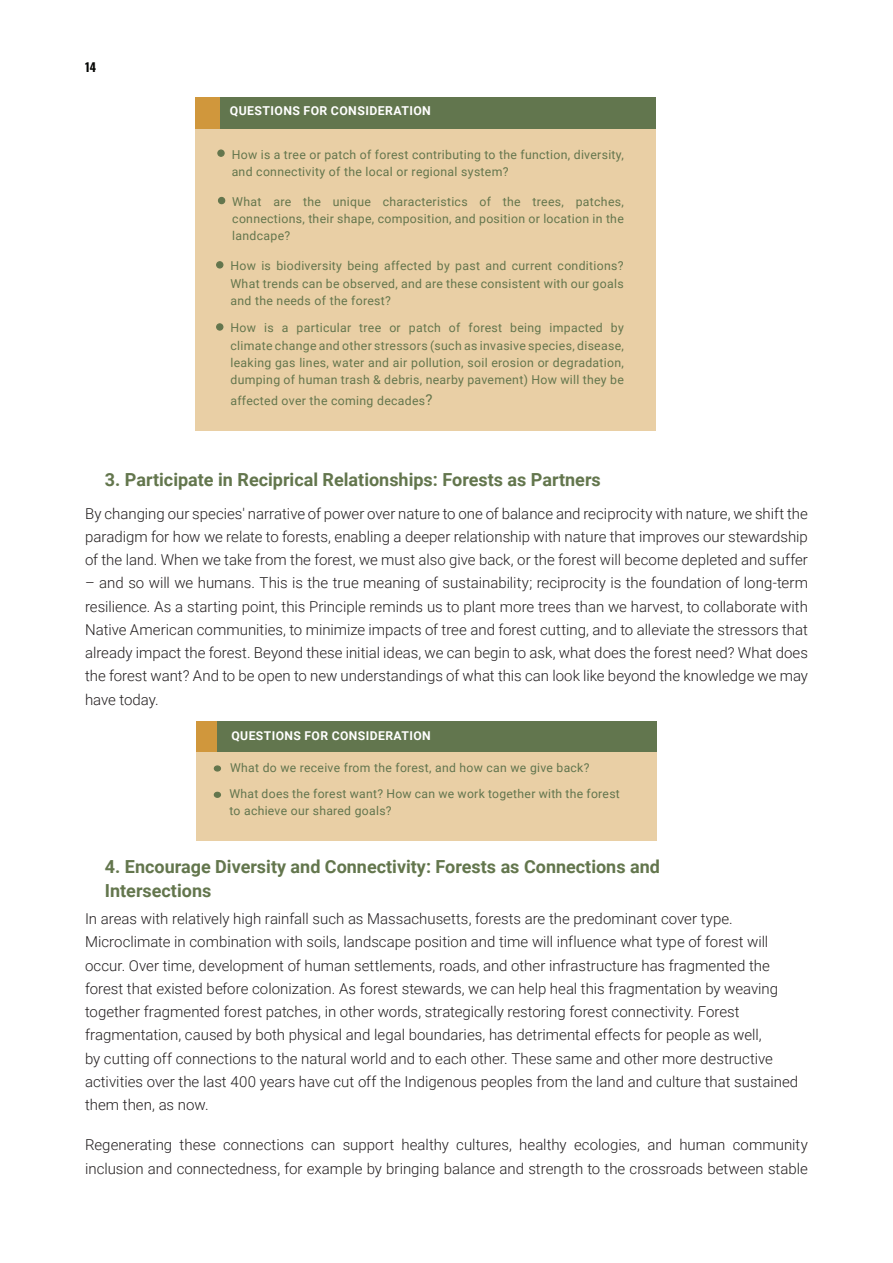
<style>
.page{position:relative;width:893px;height:1263px;background:#fff}
.page>*{position:absolute;margin:0;border:0;box-sizing:border-box;transform-origin:0 0}
.t1{font:700 18px/24px "Roboto";color:#63764d}
.Leeza_s_mastermind{font:300 15px/23.2px "Roboto";color:#231f20;text-align:justify}
.Lato_white_9{font:12.3px/17.1px "Roboto";letter-spacing:.025em;color:#64764d;text-align:justify}
.t2{font:700 12.3px "Roboto";letter-spacing:.035em;color:#fff}
.Lato_9{font:12.15px/17px "Roboto";letter-spacing:.025em;color:#62754e}
.t3{font:700 12.15px "Roboto";letter-spacing:.035em;color:#fff}
.t4{font:700 12px "Oswald";color:#040503}
.s1{font-size:15px}
</style>
<div class="page">
<div style="left:196px;top:129px;width:460px;height:302px;background:#e9cfa5"></div>
<div style="left:196px;top:98px;width:460px;height:31px;background:#62764e"></div>
<div style="left:196px;top:98px;width:24px;height:31px;background:#d0973c"></div>
<svg style="left:219px;top:151px;width:4px;height:4px"></svg>
<div style="left:217px;top:149px;width:8px;height:8px;border:1px solid #64764d;border-radius:50%"></div>
<div style="left:219px;top:197px;width:6px;height:7px;background:#63764d;border-radius:50%"></div>
<div style="left:218px;top:197px;width:7px;height:7px;border:1px solid #64764d;border-radius:50%"></div>
<svg style="left:218px;top:262px;width:5px;height:6px"></svg>
<div style="left:216px;top:261px;width:7px;height:8px;border:1px solid #64764d;border-radius:50%"></div>
<svg style="left:218px;top:324px;width:5px;height:6px"></svg>
<div style="left:216px;top:323px;width:7px;height:8px;border:1px solid #64764d;border-radius:50%"></div>
<div style="left:196px;top:751px;width:461px;height:90px;background:#e9cfa5"></div>
<div style="left:196px;top:721px;width:461px;height:30px;background:#62764e"></div>
<div style="left:196px;top:721px;width:20px;height:30px;background:#d0973c"></div>
<div style="left:214px;top:765px;width:7px;height:7px;border:1px solid #64764d;border-radius:50%"></div>
<div style="left:214px;top:792px;width:7px;height:6px;border:1px solid #64764d;border-radius:50%"></div>
<p class="t4" style="left:85px;top:61px;width:12px">14</p>
<p class="t2" style="left:230px;top:102px;width:203px">QUESTIONS FOR CONSIDERATION</p>
<p class="Lato_white_9" style="left:232px;top:145px;width:394px">How is a tree or patch of forest contributing to the function, diversity, and connectivity of the local or regional system?</p>
<p class="Lato_white_9" style="left:232px;top:193px;width:393px">What are the unique characteristics of the trees, patches, connections, their shape, composition, and position or location in the landcape?</p>
<p class="Lato_white_9" style="left:230px;top:257px;width:395px">How is biodiversity being affected by past and current conditions?<br>What trends can be observed, and are these consistent with our goals and the needs of the forest?</p>
<p class="Lato_white_9" style="left:230px;top:319px;width:395px">How is a particular tree or patch of forest being impacted by climate change and other stressors (such as invasive species, disease, leaking gas lines, water and air pollution, soil erosion or degradation, dumping of human trash &amp; debris, nearby pavement) How will they be</p>
<p class="Lato_white_9" style="left:230px;top:392px;width:204px">affected over the coming decades<span class="s1">?</span></p>
<p class="t1" style="left:105px;top:467px;width:497px">3. Participate in Reciprical Relationships: Forests as Partners</p>
<p class="Leeza_s_mastermind" style="left:85px;top:501px;width:724px">By changing our species' narrative of power over nature to one of balance and reciprocity with nature, we shift the paradigm for how we relate to forests, enabling a deeper relationship with nature that improves our stewardship of the land. When we take from the forest, we must also give back, or the forest will become depleted and suffer</p>
<p class="Leeza_s_mastermind" style="left:85px;top:571px;width:724px">– and so will we humans. This is the true meaning of sustainability; reciprocity is the foundation of long-term resilience. As a starting point, this Principle reminds us to plant more trees than we harvest, to collaborate with Native American communities, to minimize impacts of tree and forest cutting, and to alleviate the stressors that already impact the forest. Beyond these initial ideas, we can begin to ask, what does the forest need? What does the forest want? And to be open to new understandings of what this can look like beyond the knowledge we may have today.</p>
<p class="t3" style="left:231px;top:727px;width:201px">QUESTIONS FOR CONSIDERATION</p>
<p class="Lato_9" style="left:230px;top:759px;width:361px">What do we receive from the forest, and how can we give back?</p>
<p class="Lato_9" style="left:229px;top:785px;width:392px">What does the forest want? How can we work together with the forest to achieve our shared goals?</p>
<p class="t1" style="left:105px;top:854px;width:557px">4. Encourage Diversity and Connectivity: Forests as Connections and<br>Intersections</p>
<p class="Leeza_s_mastermind" style="left:85px;top:907px;width:715px;text-align:left">In areas with relatively high rainfall such as Massachusetts, forests are the predominant cover type.<br>Microclimate in combination with soils, landscape position and time will influence what type of forest will occur. Over time, development of human settlements, roads, and other infrastructure has fragmented the forest that existed before colonization. As forest stewards, we can help heal this fragmentation by weaving together fragmented forest patches, in other words, strategically restoring forest connectivity. Forest fragmentation, caused by both physical and legal boundaries, has detrimental effects for people as well,<br>by cutting off connections to the natural world and to each other. These same and other more destructive activities over the last 400 years have cut off the Indigenous peoples from the land and culture that sustained them then, as now.</p>
<p class="Leeza_s_mastermind" style="left:85px;top:1133px;width:724px">Regenerating these connections can support healthy cultures, healthy ecologies, and human community inclusion and connectedness, for example by bringing balance and strength to the crossroads between stable</p>
</div>
